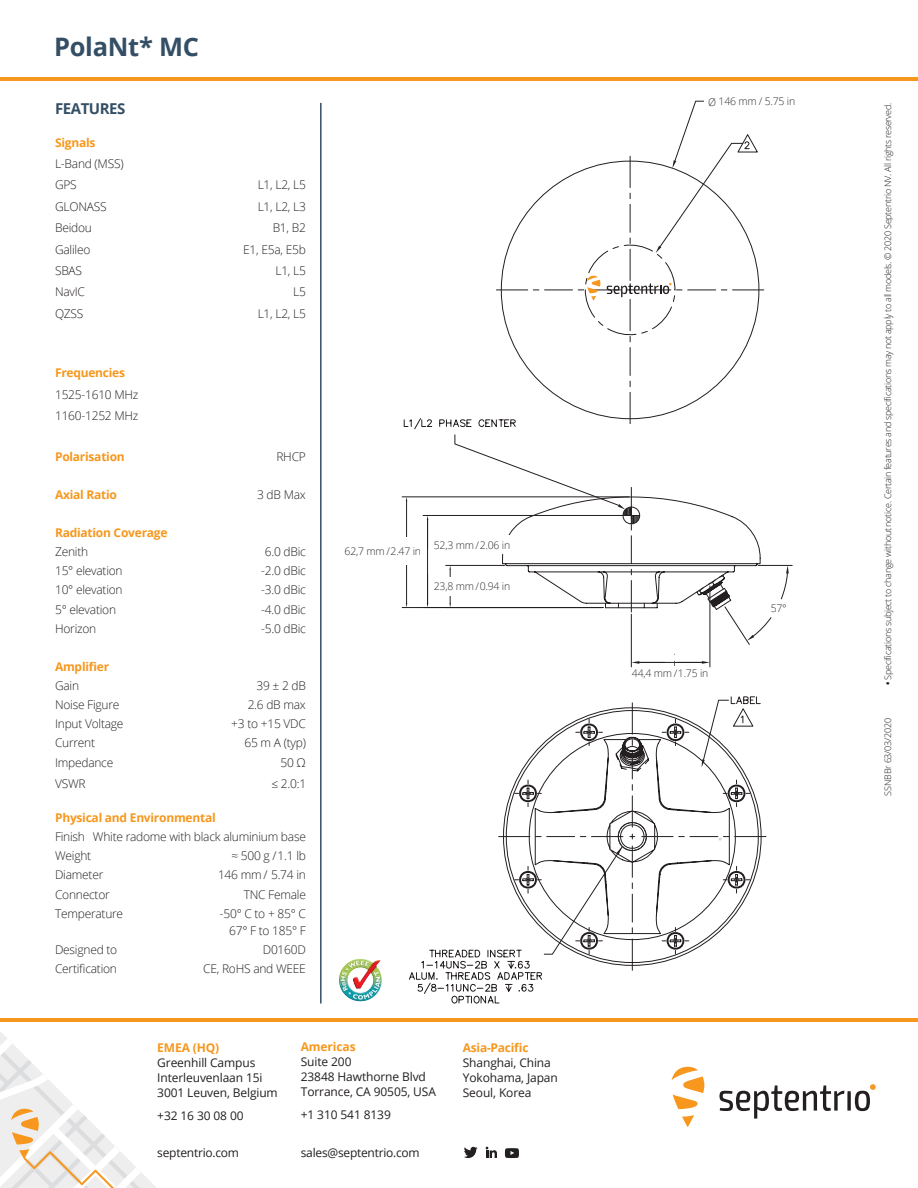
<style>
.page{position:relative;width:918px;height:1188px;background:#fff}
.page>*{position:absolute;margin:0;border:0;box-sizing:border-box;transform-origin:0 0}
.t1{font:700 25.5px "Open Sans";letter-spacing:-.01em;color:#344f65}
.t2{font:700 15px "Open Sans";letter-spacing:-.03em;color:#344f65}
.t3{font:300 12px/21.5px "Open Sans";letter-spacing:-.02em;color:#231f20}
.t4{font:12px/15px "Open Sans";letter-spacing:-.01em;color:#231f20}
.t5{font:700 12px "Open Sans";letter-spacing:-.02em;color:#f7971d}
.t6{font:300 10.5px "Open Sans";letter-spacing:-.02em;color:#312f30}
.t7{font:300 9px "Open Sans";letter-spacing:-.03em;color:#231f20}
.s1{font-weight:700}
</style>
<div class="page">
<hr style="left:0;top:78px;width:918px;height:3px;background:#f7971d">
<hr style="left:320px;top:103px;width:2px;height:901px;background:#344f65">
<svg style="left:716px;top:696px;width:45px;height:10px"></svg>
<svg style="left:504px;top:706px;width:258px;height:259px"></svg>
<svg style="left:673px;top:730px;width:5px;height:5px"></svg>
<svg style="left:734px;top:791px;width:5px;height:5px"></svg>
<svg style="left:734px;top:877px;width:5px;height:5px"></svg>
<svg style="left:673px;top:938px;width:5px;height:5px"></svg>
<svg style="left:526px;top:791px;width:4px;height:5px"></svg>
<svg style="left:587px;top:730px;width:5px;height:5px"></svg>
<hr style="left:632px;top:703px;width:1px;height:31px;background:#231f20">
<svg style="left:632px;top:751px;width:1px;height:28px"></svg>
<hr style="left:632px;top:796px;width:1px;height:31px;background:#231f20">
<hr style="left:735px;top:836px;width:31px;height:1px;background:#231f20">
<svg style="left:690px;top:836px;width:39px;height:5px"></svg>
<hr style="left:642px;top:836px;width:31px;height:1px;background:#231f20">
<svg style="left:409px;top:821px;width:238px;height:183px"></svg>
<svg style="left:401px;top:418px;width:392px;height:250px"></svg>
<div style="left:769px;top:600px;width:20px;height:17px;background:#fff"></div>
<div style="left:667px;top:651px;width:7px;height:19px;background:#fff"></div>
<hr style="left:639px;top:662px;width:63px;height:1px;background:#231f20">
<div style="left:343px;top:538px;width:80px;height:27px;background:#fff"></div>
<div style="left:432px;top:535px;width:80px;height:19px;background:#fff"></div>
<hr style="left:427px;top:519px;width:1px;height:85px;background:#231f20">
<div style="left:432px;top:577px;width:80px;height:18px;background:#fff"></div>
<svg style="left:348px;top:959px;width:12px;height:4px"></svg>
<svg style="left:496px;top:100px;width:268px;height:324px"></svg>
<svg style="left:656px;top:134px;width:103px;height:119px"></svg>
<div style="left:704px;top:97px;width:91px;height:8px;background:#fff"></div>
<svg style="left:607px;top:283px;width:65px;height:14px"></svg>
<svg style="left:587px;top:276px;width:13px;height:25px"></svg>
<hr style="left:0;top:1018px;width:918px;height:3px;background:#f7971d">
<svg style="left:672px;top:1067px;width:32px;height:42px"></svg>
<svg style="left:682px;top:1115px;width:12px;height:12px"></svg>
<svg style="left:719px;top:1084px;width:157px;height:35px"></svg>
<svg style="left:486px;top:1147px;width:11px;height:11px"></svg>
<svg style="left:505px;top:1148px;width:14px;height:10px"></svg>
<svg style="left:464px;top:1147px;width:14px;height:11px"></svg>
<svg style="left:0;top:1031px;width:157px;height:157px"></svg>
<h1 class="t1" style="left:54px;top:29px;width:147px">PolaNt* MC</h1>
<p class="t2" style="left:55px;top:98px;width:72px">FEATURES</p>
<p class="t5" style="left:55px;top:134px;width:42px">Signals</p>
<p class="t3" style="left:55px;top:153px;width:70px">L-Band (MSS)<br>GPS</p>
<p class="t3" style="left:258px;top:174px;width:50px">L1, L2, L5</p>
<p class="t3" style="left:55px;top:195px;width:53px">GLONASS</p>
<p class="t3" style="left:258px;top:195px;width:50px">L1, L2, L3</p>
<p class="t3" style="left:55px;top:217px;width:38px">Beidou</p>
<p class="t3" style="left:273px;top:217px;width:35px">B1, B2</p>
<p class="t3" style="left:55px;top:238px;width:37px">Galileo</p>
<p class="t3" style="left:243px;top:238px;width:64px">E1, E5a, E5b</p>
<p class="t3" style="left:55px;top:260px;width:29px">SBAS</p>
<p class="t3" style="left:275px;top:260px;width:32px">L1, L5</p>
<p class="t3" style="left:55px;top:281px;width:32px">NavIC</p>
<p class="t3" style="left:293px;top:281px;width:14px">L5</p>
<p class="t3" style="left:55px;top:302px;width:30px">QZSS</p>
<p class="t3" style="left:258px;top:302px;width:50px">L1, L2, L5</p>
<p class="t5" style="left:55px;top:364px;width:72px">Frequencies</p>
<p class="t3" style="left:55px;top:383px;width:85px">1525-1610 MHz<br>1160-1252 MHz</p>
<p class="t5" style="left:55px;top:448px;width:71px">Polarisation</p>
<p class="t3" style="left:276px;top:445px;width:31px">RHCP</p>
<p class="t5" style="left:55px;top:486px;width:63px">Axial Ratio</p>
<p class="t3" style="left:257px;top:483px;width:50px">3 dB Max</p>
<p class="t5" style="left:55px;top:524px;width:114px">Radiation Coverage</p>
<p class="t3" style="left:55px;top:541px;width:35px">Zenith</p>
<p class="t3" style="left:265px;top:541px;width:43px">6.0 dBic</p>
<p class="t3" style="left:55px;top:560px;width:69px">15° elevation</p>
<p class="t3" style="left:261px;top:560px;width:46px">-2.0 dBic</p>
<p class="t3" style="left:55px;top:579px;width:69px">10° elevation</p>
<p class="t3" style="left:261px;top:579px;width:46px">-3.0 dBic</p>
<p class="t3" style="left:55px;top:598px;width:63px">5° elevation</p>
<p class="t3" style="left:261px;top:598px;width:46px">-4.0 dBic</p>
<p class="t3" style="left:55px;top:617px;width:43px">Horizon</p>
<p class="t3" style="left:261px;top:617px;width:46px">-5.0 dBic</p>
<p class="t5" style="left:55px;top:658px;width:56px">Amplifier</p>
<p class="t3" style="left:55px;top:675px;width:26px">Gain</p>
<p class="t3" style="left:256px;top:675px;width:51px">39 ± 2 dB</p>
<p class="t3" style="left:55px;top:694px;width:66px">Noise Figure</p>
<p class="t3" style="left:248px;top:694px;width:60px">2.6 dB max</p>
<p class="t3" style="left:55px;top:713px;width:70px">Input Voltage</p>
<p class="t3" style="left:231px;top:713px;width:76px">+3 to +15 VDC</p>
<p class="t3" style="left:55px;top:732px;width:42px">Current</p>
<p class="t3" style="left:245px;top:732px;width:63px">65 m A (typ)</p>
<p class="t3" style="left:55px;top:751px;width:60px">Impedance</p>
<p class="t3" style="left:281px;top:751px;width:27px">50 Ω</p>
<p class="t3" style="left:55px;top:773px;width:32px">VSWR</p>
<p class="t3" style="left:271px;top:773px;width:36px">≤ 2.0:1</p>
<p class="t5" style="left:55px;top:809px;width:162px">Physical and Environmental</p>
<p class="t3" style="left:55px;top:827px;width:252px;line-height:19.2px">Finish White radome with black aluminium base<br>Weight</p>
<p class="t3" style="left:231px;top:845px;width:76px">≈ 500 g / 1.1 lb</p>
<p class="t3" style="left:55px;top:864px;width:50px">Diameter</p>
<p class="t3" style="left:218px;top:864px;width:89px">146 mm / 5.74 in</p>
<p class="t3" style="left:55px;top:883px;width:56px">Connector</p>
<p class="t3" style="left:244px;top:883px;width:64px">TNC Female</p>
<p class="t3" style="left:55px;top:902px;width:70px">Temperature</p>
<p class="t3" style="left:220px;top:905px;width:88px;line-height:17px;text-align:right">-50° C to + 85° C<br>67° F to 185° F</p>
<p class="t3" style="left:55px;top:938px;width:64px">Designed to</p>
<p class="t3" style="left:263px;top:938px;width:45px">D0160D</p>
<p class="t3" style="left:55px;top:957px;width:64px">Certification</p>
<p class="t3" style="left:203px;top:957px;width:104px">CE, RoHS and WEEE</p>
<p class="t6" style="left:345px;top:544px;width:78px">62,7 mm / 2.47 in</p>
<p class="t6" style="left:434px;top:538px;width:78px">52,3 mm / 2.06 in</p>
<p class="t6" style="left:434px;top:579px;width:78px">23,8 mm / 0.94 in</p>
<p class="t5" style="left:157px;top:1039px;width:64px">EMEA (HQ)</p>
<p class="t4" style="left:157px;top:1055px;width:122px">Greenhill Campus<br>Interleuvenlaan 15i<br>3001 Leuven, Belgium</p>
<p class="t4" style="left:157px;top:1107px;width:88px">+32 16 30 08 00</p>
<p class="t5" style="left:301px;top:1039px;width:56px">Americas</p>
<p class="t4" style="left:301px;top:1054px;width:137px">Suite 200<br>23848 Hawthorne Blvd<br>Torrance, CA 90505, USA</p>
<p class="t4" style="left:301px;top:1107px;width:92px">+1 310 541 8139</p>
<p class="t4" style="left:157px;top:1145px;width:83px">septentrio.com</p>
<p class="t4" style="left:301px;top:1145px;width:120px">sales@septentrio.com</p>
<p class="t5" style="left:463px;top:1039px;width:67px">Asia-Pacific</p>
<p class="t4" style="left:463px;top:1055px;width:97px">Shanghai, China<br>Yokohama, Japan<br>Seoul, Korea</p>
<p class="t6" style="left:708px;top:94px;width:88px">Ø 146 mm / 5.75 in</p>
<p class="t6" style="left:632px;top:666px;width:78px">44,4 mm / 1.75 in</p>
<p class="t6" style="left:771px;top:601px;width:18px">57°</p>
<p class="t7" style="left:882px;top:685px;width:584px;rotate:-90deg"><span class="s1">•</span> Specifications subject to change without notice. Certain features and specifications may not apply to all models. © 2020 Septentrio NV. All rights reserved.</p>
<p class="t7" style="left:882px;top:796px;width:79px;rotate:-90deg">SSNBBr 63/03/2020</p>
</div>
